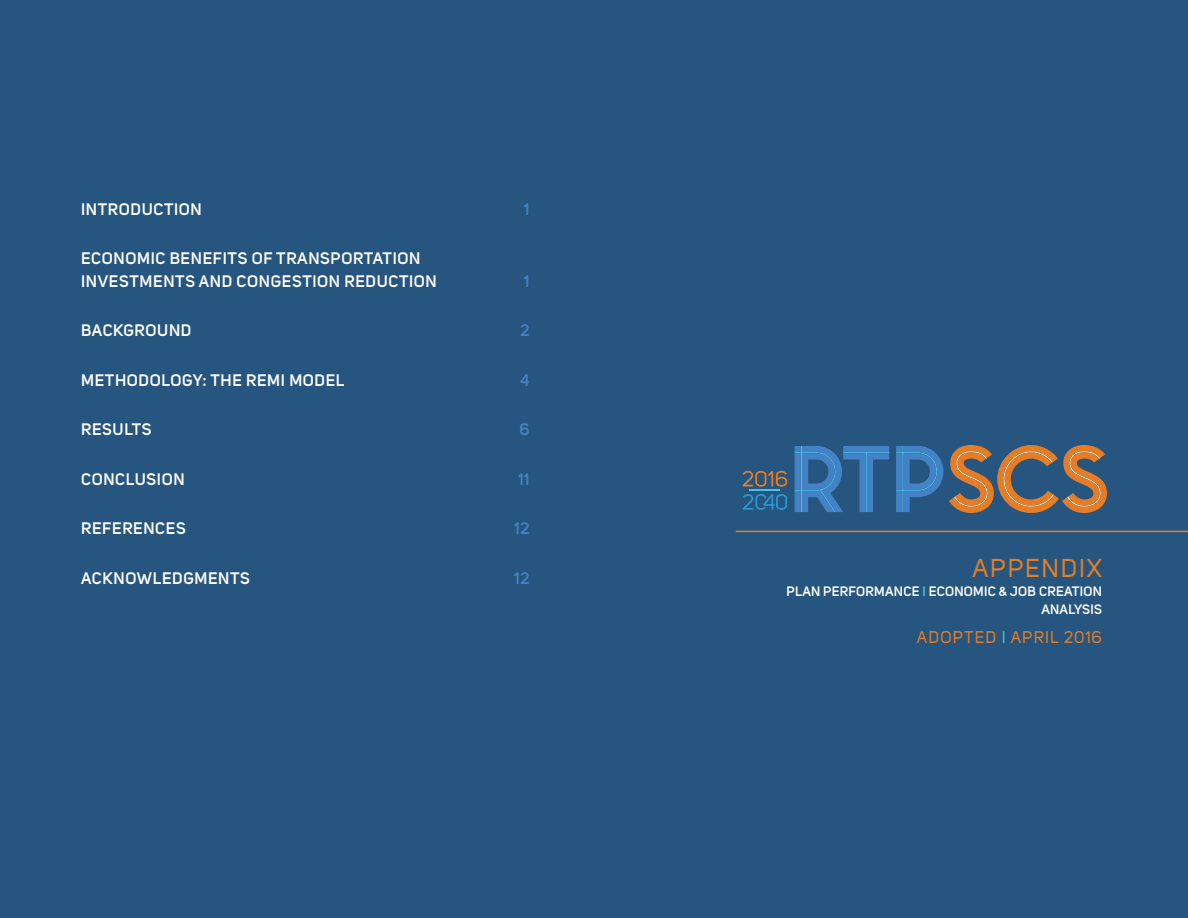
<style>
.page{position:relative;width:1188px;height:918px;background:#26557f}
.page>*{position:absolute;margin:0;border:0;box-sizing:border-box;transform-origin:0 0}
.APPENDIX{font:25.65px "Uni Sans";letter-spacing:.07em;color:#e67d25}
.DRAFTTxt{font:16.8px "Uni Sans";letter-spacing:.07em;color:#e67d25}
.TOC_Heading_1{font:600 16.5px/22.5px "Uni Sans";letter-spacing:.04em;color:#fff}
.TOC_Heading_1-2{font:600 16.5px "Uni Sans";color:#4382c4}
.Header_OddPage{font:600 13.5px/18px "Uni Sans";letter-spacing:.02em;color:#fff;text-align:right}
.s1{color:#45c1ed}
</style>
<div class="page">
<hr style="left:736px;top:531px;width:452px;height:1px;background:#e67d25">
<svg style="left:795px;top:446px;width:94px;height:66px"></svg>
<svg style="left:896px;top:446px;width:47px;height:66px"></svg>
<svg style="left:949px;top:445px;width:158px;height:68px"></svg>
<svg style="left:743px;top:471px;width:44px;height:16px"></svg>
<svg style="left:743px;top:494px;width:44px;height:16px"></svg>
<hr style="left:749px;top:490px;width:31px;height:1px;background:#45c1ed">
<p class="TOC_Heading_1" style="left:81px;top:197px;width:122px">INTRODUCTION</p>
<p class="TOC_Heading_1-2" style="left:524px;top:197px;width:7px">1</p>
<p class="TOC_Heading_1" style="left:81px;top:246px;width:357px">ECONOMIC BENEFITS OF TRANSPORTATION<br>INVESTMENTS AND CONGESTION REDUCTION</p>
<p class="TOC_Heading_1-2" style="left:524px;top:269px;width:7px">1</p>
<p class="TOC_Heading_1" style="left:81px;top:318px;width:112px">BACKGROUND</p>
<p class="TOC_Heading_1-2" style="left:520px;top:318px;width:11px">2</p>
<p class="TOC_Heading_1" style="left:81px;top:368px;width:265px">METHODOLOGY: THE REMI MODEL</p>
<p class="TOC_Heading_1-2" style="left:520px;top:368px;width:11px">4</p>
<p class="TOC_Heading_1" style="left:81px;top:417px;width:72px">RESULTS</p>
<p class="TOC_Heading_1-2" style="left:520px;top:417px;width:11px">6</p>
<p class="TOC_Heading_1" style="left:81px;top:467px;width:105px">CONCLUSION</p>
<p class="TOC_Heading_1-2" style="left:518px;top:467px;width:13px">11</p>
<p class="TOC_Heading_1" style="left:81px;top:516px;width:106px">REFERENCES</p>
<p class="TOC_Heading_1-2" style="left:514px;top:516px;width:17px">12</p>
<p class="TOC_Heading_1" style="left:81px;top:566px;width:170px">ACKNOWLEDGMENTS</p>
<p class="TOC_Heading_1-2" style="left:514px;top:566px;width:17px">12</p>
<p class="APPENDIX" style="left:973px;top:554px;width:131px">APPENDIX</p>
<p class="Header_OddPage" style="left:787px;top:581px;width:317px">PLAN PERFORMANCE <span class="s1">I</span> ECONOMIC &amp; JOB CREATION<br>ANALYSIS</p>
<p class="DRAFTTxt" style="left:917px;top:628px;width:186px">ADOPTED <span class="s1">I</span> APRIL 2016</p>
</div>
